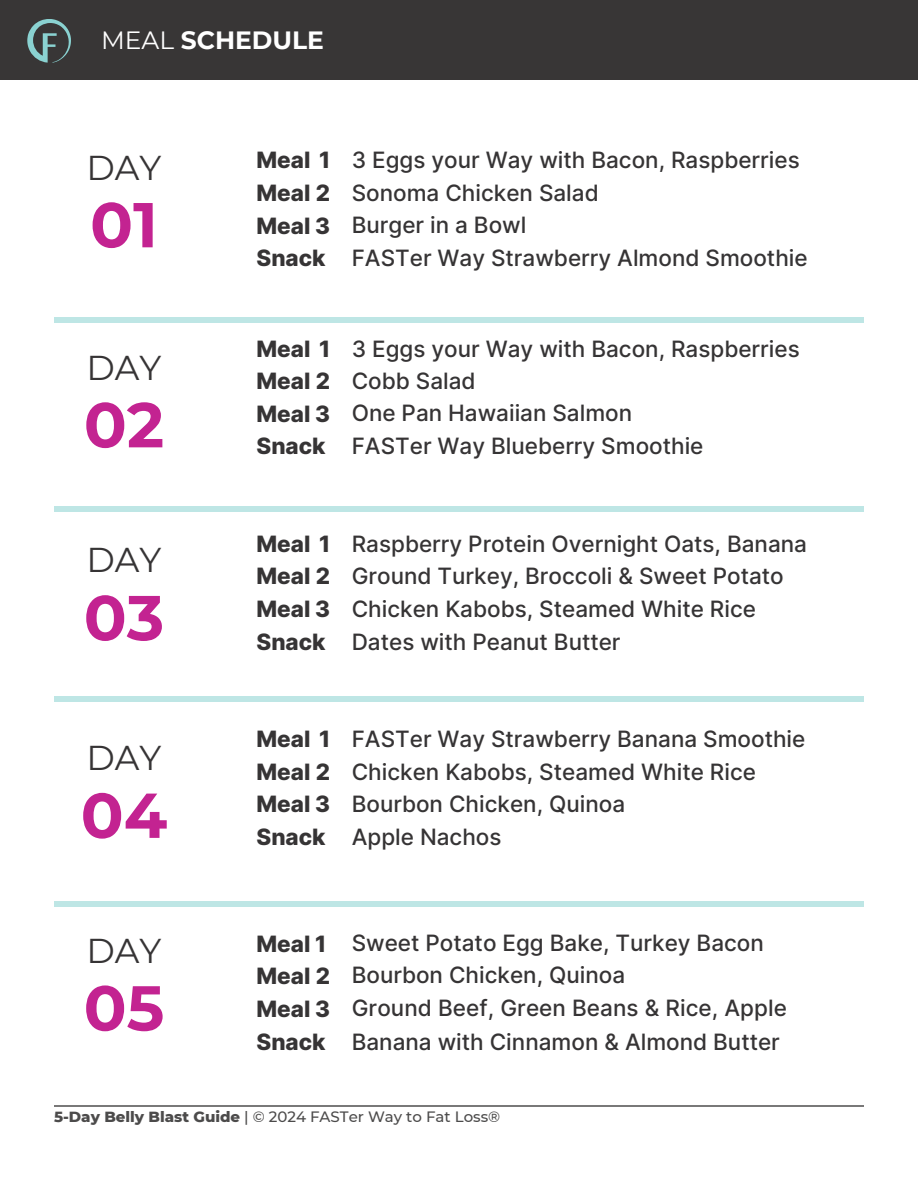
<style>
.page{position:relative;width:918px;height:1188px;background:#fff}
.page>*{position:absolute;margin:0;border:0;box-sizing:border-box;transform-origin:0 0}
.t1{font:700 63.3px "Montserrat";color:#c32391}
.t2{font:34.35px "Montserrat";color:#363435}
.t3{font:700 24.9px "Montserrat";color:#fff}
.t4{font:500 22.5px "Inter";color:#363435}
.t5{font:800 22.5px/32.7px "Inter";color:#363435;text-align:justify}
.t6{font:500 15px "Montserrat";color:#4c4b4b}
.s1{font-weight:400}
.s2{font-weight:800}
</style>
<div class="page">
<div style="left:0;top:0;width:918px;height:80px;background:#383636"></div>
<svg style="left:27px;top:19px;width:44px;height:44px"></svg>
<div style="left:54px;top:317px;width:810px;height:6px;background:#bee6e5"></div>
<div style="left:54px;top:506px;width:810px;height:6px;background:#bee6e5"></div>
<div style="left:54px;top:696px;width:810px;height:6px;background:#bee6e5"></div>
<div style="left:54px;top:901px;width:810px;height:6px;background:#bee6e5"></div>
<hr style="left:54px;top:1105px;width:810px;height:1px;background:#797878">
<h2 class="t3" style="left:101px;top:25px;width:224px"><span class="s1">MEAL</span> SCHEDULE</h2>
<h3 class="t2" style="left:87px;top:146px;width:76px">DAY</h3>
<h3 class="t4" style="left:352px;top:147px;width:450px">3 Eggs your Way with Bacon, Raspberries</h3>
<h1 class="t1" style="left:90px;top:186px;width:69px">01</h1>
<h1 class="t5" style="left:257px;top:144px;width:75px">Meal 1<br>Meal 2<br>Meal 3<br>Snack</h1>
<h3 class="t4" style="left:352px;top:179px;width:249px">Sonoma Chicken Salad</h3>
<h3 class="t4" style="left:352px;top:211px;width:176px">Burger in a Bowl</h3>
<h3 class="t4" style="left:352px;top:244px;width:457px">FASTer Way Strawberry Almond Smoothie</h3>
<p class="t2" style="left:87px;top:346px;width:76px">DAY</p>
<h3 class="t1" style="left:84px;top:386px;width:82px">02</h3>
<h3 class="t2" style="left:87px;top:539px;width:76px">DAY</h3>
<h3 class="t1" style="left:84px;top:579px;width:82px">03</h3>
<h3 class="t2" style="left:87px;top:737px;width:76px">DAY</h3>
<h3 class="t1" style="left:81px;top:777px;width:88px">04</h3>
<h1 class="t2" style="left:87px;top:929px;width:76px">DAY</h1>
<p class="t1" style="left:84px;top:969px;width:82px">05</p>
<p class="t5" style="left:257px;top:332px;width:75px">Meal 1<br>Meal 2<br>Meal 3<br>Snack</p>
<h3 class="t4" style="left:352px;top:335px;width:450px">3 Eggs your Way with Bacon, Raspberries</h3>
<h3 class="t4" style="left:352px;top:367px;width:125px">Cobb Salad</h3>
<h1 class="t4" style="left:352px;top:400px;width:282px">One Pan Hawaiian Salmon</h1>
<p class="t4" style="left:352px;top:433px;width:353px">FASTer Way Blueberry Smoothie</p>
<h3 class="t5" style="left:257px;top:527px;width:75px">Meal 1<br>Meal 2<br>Meal 3<br>Snack</h3>
<h3 class="t4" style="left:352px;top:530px;width:457px">Raspberry Protein Overnight Oats, Banana</h3>
<h3 class="t4" style="left:352px;top:562px;width:434px">Ground Turkey, Broccoli &amp; Sweet Potato</h3>
<h3 class="t4" style="left:352px;top:595px;width:406px">Chicken Kabobs, Steamed White Rice</h3>
<h3 class="t4" style="left:352px;top:628px;width:270px">Dates with Peanut Butter</h3>
<h3 class="t5" style="left:257px;top:723px;width:75px">Meal 1<br>Meal 2<br>Meal 3<br>Snack</h3>
<h3 class="t4" style="left:352px;top:725px;width:455px">FASTer Way Strawberry Banana Smoothie</h3>
<h1 class="t4" style="left:352px;top:758px;width:406px">Chicken Kabobs, Steamed White Rice</h1>
<p class="t4" style="left:352px;top:790px;width:275px">Bourbon Chicken, Quinoa</p>
<h3 class="t4" style="left:352px;top:823px;width:151px">Apple Nachos</h3>
<h3 class="t5" style="left:257px;top:927px;width:75px;text-align:left">Meal 1<br>Meal 2<br>Meal 3<br>Snack</h3>
<h3 class="t4" style="left:352px;top:929px;width:414px">Sweet Potato Egg Bake, Turkey Bacon</h3>
<h3 class="t4" style="left:352px;top:962px;width:275px">Bourbon Chicken, Quinoa</h3>
<h3 class="t4" style="left:352px;top:994px;width:437px">Ground Beef, Green Beans &amp; Rice, Apple</h3>
<h3 class="t4" style="left:352px;top:1028px;width:430px">Banana with Cinnamon &amp; Almond Butter</h3>
<p class="t6" style="left:54px;top:1107px;width:448px"><span class="s2">5-Day Belly Blast Guide</span> | © 2024 FASTer Way to Fat Loss®</p>
</div>
